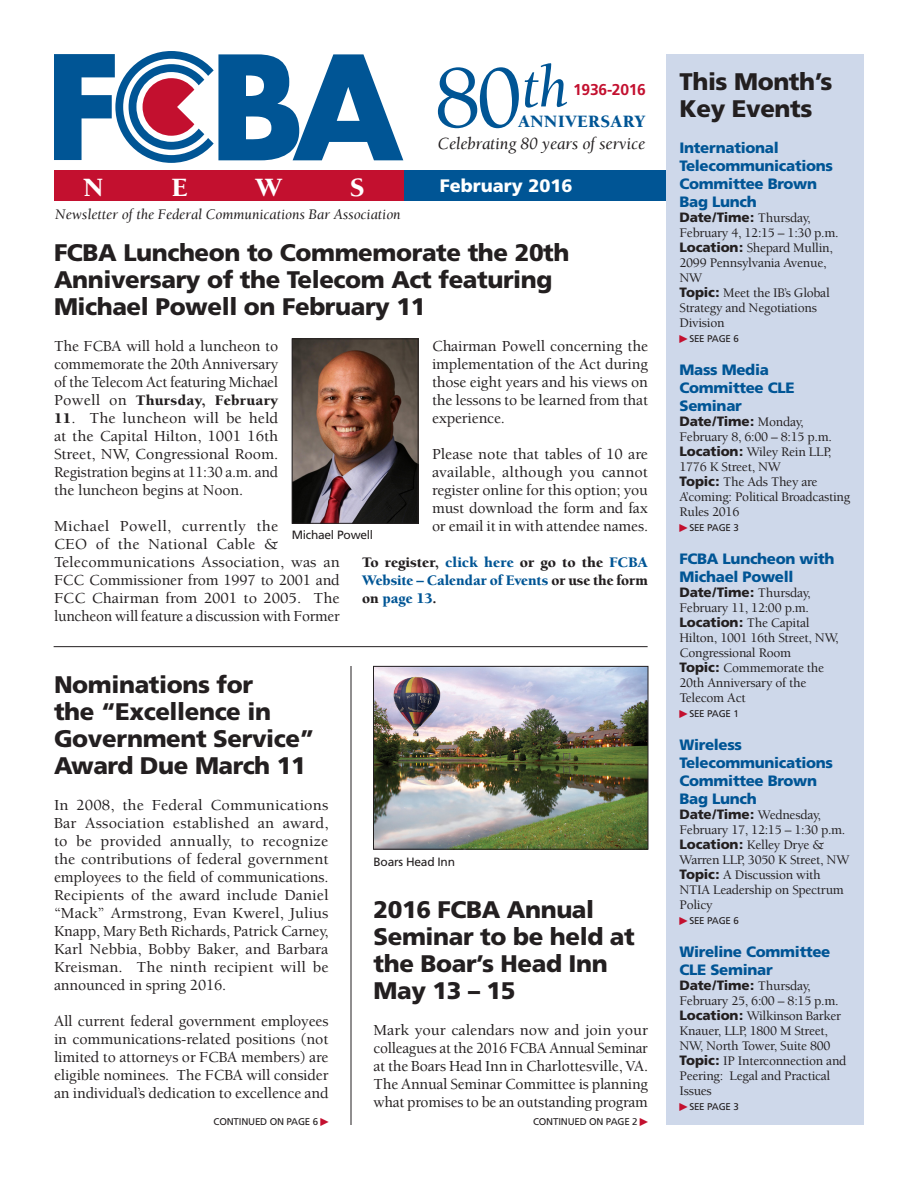
<style>
.page{position:relative;width:918px;height:1188px;background:#fff}
.page>*{position:absolute;margin:0;border:0;box-sizing:border-box;transform-origin:0 0}
.t1{font:500 90.45px "Berkeley";color:#005595}
.t2{font:italic 61.2px "Berkeley";color:#005595}
.t3{font:900 27.15px "Berkeley";color:#fff}
.Headline{font:900 24px/27px "Frutiger";letter-spacing:-.015em;color:#231f20}
.t4{font:900 18px "Frutiger";color:#fff}
.t5{font:900 17.85px "Berkeley";letter-spacing:.03em;color:#005595}
.t6{font:italic 17.4px "Berkeley";letter-spacing:-.01em;color:#231f20}
.t7{font:500 15.75px/18px "Berkeley";letter-spacing:-.01em;color:#231f20;text-align:justify}
.Headline-2{font:700 15.6px "Frutiger";letter-spacing:-.015em;color:#c3102f}
.Comm_Cal_Headline{font:900 15px/18px "Frutiger";letter-spacing:-.02em;color:#005595}
.t8{font:900 15px/18px "Berkeley";letter-spacing:-.01em;color:#005595;text-align:justify}
.t9{font:italic 15px "Berkeley";letter-spacing:-.005em;color:#231f20}
.t10{font:900 15px "Berkeley";letter-spacing:.015em;color:#231f20}
.Key_Event{font:500 13.5px/15px "Berkeley";letter-spacing:-.02em;color:#231f20}
.t11{font:12px "Frutiger";letter-spacing:-.02em;color:#231f20}
.Continued_On{font:9.75px "Frutiger";letter-spacing:-.02em;color:#231f20}
.s1{font-weight:500;font-size:15.75px}
.s2{font-weight:900;font-size:15px}
.s3{color:#231f20}
.s4{font-family:"Frutiger";font-weight:900}
.s5{font-family:"Carta";font-size:7.5px;color:#c3102f}
</style>
<div class="page">
<div style="left:54px;top:170px;width:350px;height:31px;background:#c3102f"></div>
<div style="left:404px;top:170px;width:327px;height:31px;background:#005595"></div>
<svg style="left:54px;top:51px;width:349px;height:112px"></svg>
<div style="left:666px;top:54px;width:198px;height:1071px;background:#ced8ea"></div>
<img style="left:294px;top:340px;width:122px;height:182px">
<div style="left:292px;top:338px;width:126px;height:186px;border:1px solid #231f20"></div>
<hr style="left:54px;top:646px;width:594px;height:1px;background:#231f20">
<hr style="left:351px;top:666px;width:1px;height:459px;background:#231f20">
<img style="left:375px;top:668px;width:271px;height:180px">
<div style="left:373px;top:666px;width:275px;height:184px;border:1px solid #231f20"></div>
<p class="t2" style="left:521px;top:55px;width:48px">th</p>
<p class="t1" style="left:435px;top:50px;width:89px">80</p>
<p class="Headline-2" style="left:573px;top:80px;width:74px">1936-2016</p>
<p class="t5" style="left:518px;top:112px;width:128px">ANNIVERSARY</p>
<p class="t6" style="left:438px;top:135px;width:209px">Celebrating 80 years of service</p>
<p class="t3" style="left:84px;top:173px;width:22px">N</p>
<p class="t3" style="left:171px;top:173px;width:18px">E</p>
<p class="t3" style="left:255px;top:173px;width:28px">W</p>
<p class="t3" style="left:350px;top:173px;width:17px">S</p>
<p class="t4" style="left:440px;top:175px;width:134px">February 2016</p>
<p class="t9" style="left:55px;top:207px;width:347px">Newsletter of the Federal Communications Bar Association</p>
<p class="Headline" style="left:54px;top:239px;width:517px">FCBA Luncheon to Commemorate the 20th<br>Anniversary of the Telecom Act featuring<br>Michael Powell on February 11</p>
<p class="t7" style="left:54px;top:337px;width:226px">The FCBA will hold a luncheon to commemorate the 20th Anniversary of the Telecom Act featuring Michael</p>
<p class="t10" style="left:54px;top:392px;width:226px"><span class="s1">Powell on</span> Thursday, February</p>
<p class="t7" style="left:54px;top:409px;width:226px"><span class="s2">11</span>. The luncheon will be held at the Capital Hilton, 1001 16th Street, NW, Congressional Room.<br>Registration begins at 11:30 a.m. and the luncheon begins at Noon.</p>
<p class="t7" style="left:54px;top:517px;width:287px;text-align:left">Michael Powell, currently the<br>CEO of the National Cable &amp; Telecommunications Association, was an FCC Commissioner from 1997 to 2001 and FCC Chairman from 2001 to 2005. The luncheon will feature a discussion with Former</p>
<p class="t7" style="left:432px;top:337px;width:218px">Chairman Powell concerning the implementation of the Act during those eight years and his views on the lessons to be learned from that experience.</p>
<p class="t7" style="left:432px;top:445px;width:218px">Please note that tables of 10 are available, although you cannot register online for this option; you must download the form and fax or email it in with attendee names.</p>
<p class="t8" style="left:362px;top:554px;width:287px"><span class="s3">To register,</span> click here <span class="s3">or go to the</span> FCBA Website – Calendar of Events <span class="s3">or use the form on</span> page 13<span class="s3">.</span></p>
<p class="t11" style="left:292px;top:528px;width:83px">Michael Powell</p>
<p class="Headline" style="left:54px;top:671px;width:262px">Nominations for<br>the “Excellence in<br>Government Service”<br>Award Due March 11</p>
<p class="t7" style="left:54px;top:796px;width:276px">In 2008, the Federal Communications Bar Association established an award, to be provided annually, to recognize the contributions of federal government employees to the field of communications.<br>Recipients of the award include Daniel “Mack” Armstrong, Evan Kwerel, Julius Knapp, Mary Beth Richards, Patrick Carney, Karl Nebbia, Bobby Baker, and Barbara Kreisman. The ninth recipient will be announced in spring 2016.</p>
<p class="t7" style="left:54px;top:1012px;width:276px">All current federal government employees in communications-related positions (not limited to attorneys or FCBA members) are eligible nominees. The FCBA will consider an individual’s dedication to excellence and</p>
<p class="Continued_On" style="left:214px;top:1116px;width:106px">CONTINUED ON PAGE 6</p>
<p class="t11" style="left:374px;top:855px;width:83px">Boars Head Inn</p>
<p class="Headline" style="left:374px;top:896px;width:263px">2016 FCBA Annual<br>Seminar to be held at the Boar’s Head Inn<br>May 13 – 15</p>
<p class="t7" style="left:374px;top:1021px;width:276px">Mark your calendars now and join your colleagues at the 2016 FCBA Annual Seminar at the Boars Head Inn in Charlottesville, VA.<br>The Annual Seminar Committee is planning what promises to be an outstanding program</p>
<p class="Continued_On" style="left:533px;top:1116px;width:106px">CONTINUED ON PAGE 2</p>
<p class="Headline" style="left:680px;top:68px;width:155px">This Month’s<br>Key Events</p>
<p class="Comm_Cal_Headline" style="left:680px;top:139px;width:155px">International<br>Telecommunications<br>Committee Brown<br>Bag Lunch</p>
<p class="Key_Event" style="left:680px;top:211px;width:161px"><span class="s4">Date/Time:</span> Thursday,<br>February 4, 12:15 – 1:30 p.m.</p>
<p class="Key_Event" style="left:680px;top:241px;width:155px"><span class="s4">Location:</span> Shepard Mullin,<br>2099 Pennsylvania Avenue,<br>NW</p>
<p class="Key_Event" style="left:680px;top:286px;width:152px"><span class="s4">Topic:</span> Meet the IB’s Global<br>Strategy and Negotiations<br>Division</p>
<p class="Continued_On" style="left:680px;top:333px;width:61px"><span class="s5">¼</span> SEE PAGE 6</p>
<p class="Comm_Cal_Headline" style="left:680px;top:361px;width:117px">Mass Media<br>Committee CLE<br>Seminar</p>
<p class="Key_Event" style="left:680px;top:415px;width:154px"><span class="s4">Date/Time:</span> Monday,<br>February 8, 6:00 – 8:15 p.m.</p>
<p class="Key_Event" style="left:680px;top:445px;width:153px"><span class="s4">Location:</span> Wiley Rein LLP,<br>1776 K Street, NW</p>
<p class="Key_Event" style="left:680px;top:475px;width:172px"><span class="s4">Topic:</span> The Ads They are<br>A’coming: Political Broadcasting<br>Rules 2016</p>
<p class="Continued_On" style="left:680px;top:522px;width:61px"><span class="s5">¼</span> SEE PAGE 3</p>
<p class="Comm_Cal_Headline" style="left:680px;top:550px;width:156px">FCBA Luncheon with<br>Michael Powell</p>
<p class="Key_Event" style="left:680px;top:586px;width:133px"><span class="s4">Date/Time:</span> Thursday,<br>February 11, 12:00 p.m.</p>
<p class="Key_Event" style="left:680px;top:616px;width:161px"><span class="s4">Location:</span> The Capital<br>Hilton, 1001 16th Street, NW,<br>Congressional Room</p>
<p class="Key_Event" style="left:680px;top:661px;width:146px"><span class="s4">Topic:</span> Commemorate the<br>20th Anniversary of the<br>Telecom Act</p>
<p class="Continued_On" style="left:680px;top:708px;width:61px"><span class="s5">¼</span> SEE PAGE 1</p>
<p class="Comm_Cal_Headline" style="left:680px;top:736px;width:155px">Wireless<br>Telecommunications<br>Committee Brown<br>Bag Lunch</p>
<p class="Key_Event" style="left:680px;top:808px;width:167px"><span class="s4">Date/Time:</span> Wednesday,<br>February 17, 12:15 – 1:30 p.m.</p>
<p class="Key_Event" style="left:680px;top:838px;width:171px"><span class="s4">Location:</span> Kelley Drye &amp;<br>Warren LLP, 3050 K Street, NW</p>
<p class="Key_Event" style="left:680px;top:868px;width:166px"><span class="s4">Topic:</span> A Discussion with<br>NTIA Leadership on Spectrum<br>Policy</p>
<p class="Continued_On" style="left:680px;top:915px;width:61px"><span class="s5">¼</span> SEE PAGE 6</p>
<p class="Comm_Cal_Headline" style="left:680px;top:943px;width:152px">Wireline Committee<br>CLE Seminar</p>
<p class="Key_Event" style="left:680px;top:979px;width:161px"><span class="s4">Date/Time:</span> Thursday,<br>February 25, 6:00 – 8:15 p.m.</p>
<p class="Key_Event" style="left:680px;top:1009px;width:163px"><span class="s4">Location:</span> Wilkinson Barker<br>Knauer, LLP, 1800 M Street,<br>NW, North Tower, Suite 800</p>
<p class="Key_Event" style="left:680px;top:1054px;width:169px"><span class="s4">Topic:</span> IP Interconnection and<br>Peering: Legal and Practical<br>Issues</p>
<p class="Continued_On" style="left:680px;top:1101px;width:61px"><span class="s5">¼</span> SEE PAGE 3</p>
</div>
